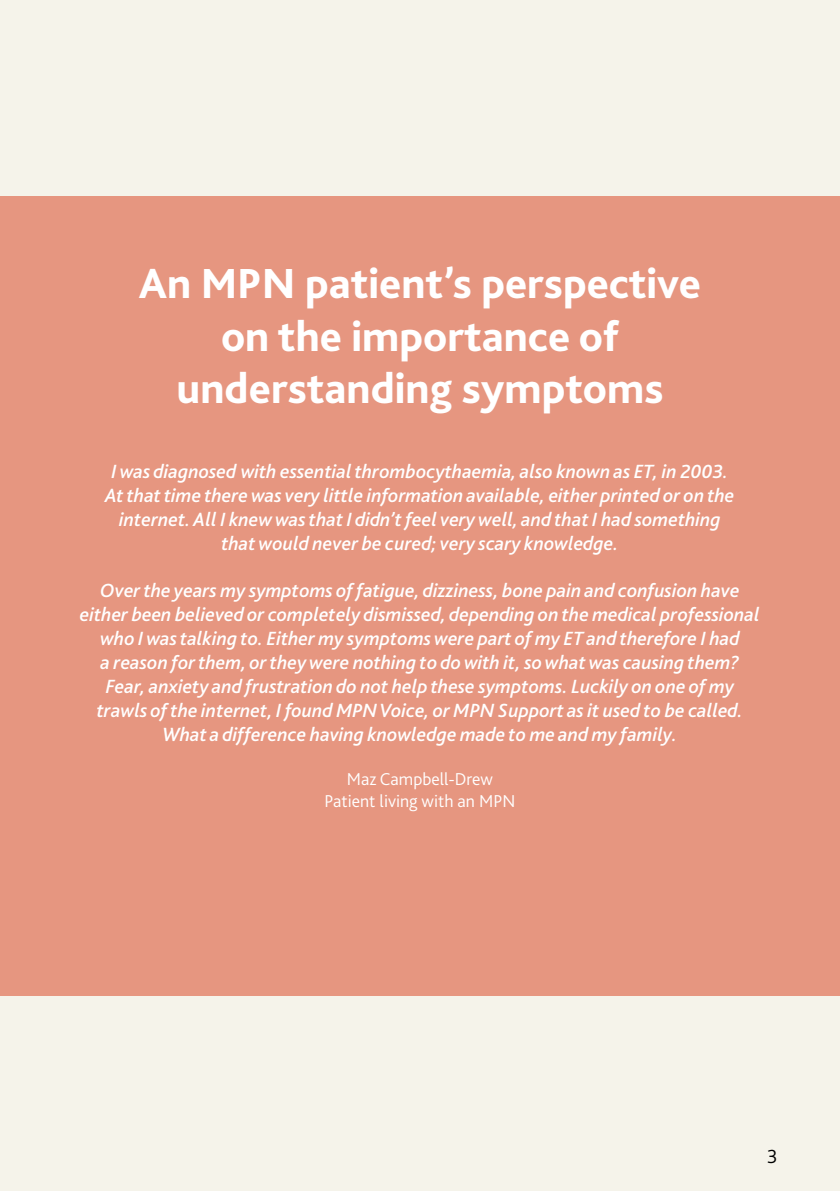
<style>
.page{position:relative;width:840px;height:1191px;background:#fff}
.page>*{position:absolute;margin:0;border:0;box-sizing:border-box;transform-origin:0 0}
.t1{font:800 44px/52.8px "Bliss 2";color:#fff;text-align:center}
.t2{font:italic 500 20px/24px "Bliss 2";color:#fff;text-align:center}
.t3{font:300 20px "Bliss 2";color:#000}
.t4{font:300 18px/21.6px "Bliss 2";color:#fff;text-align:center}
</style>
<div class="page">
<div style="left:0;top:0;width:839px;height:1191px;background:#f5f3ea"></div>
<div style="left:0;top:196px;width:839px;height:799px;background:#e69680"></div>
<h1 class="t1" style="left:139px;top:255px;width:563px">An MPN patient’s perspective on the importance of understanding symptoms</h1>
<p class="t2" style="left:105px;top:459px;width:630px">I was diagnosed with essential thrombocythaemia, also known as ET, in 2003.<br>At that time there was very little information available, either printed or on the internet. All I knew was that I didn’t feel very well, and that I had something that would never be cured; very scary knowledge.</p>
<p class="t2" style="left:80px;top:577px;width:681px">Over the years my symptoms of fatigue, dizziness, bone pain and confusion have either been believed or completely dismissed, depending on the medical professional who I was talking to. Either my symptoms were part of my ET and therefore I had<br>a reason for them, or they were nothing to do with it, so what was causing them?<br>Fear, anxiety and frustration do not help these symptoms. Luckily on one of my trawls of the internet, I found MPN Voice, or MPN Support as it used to be called.<br>What a difference having knowledge made to me and my family.</p>
<p class="t4" style="left:324px;top:768px;width:192px">Maz Campbell-Drew<br>Patient living with an MPN</p>
<p class="t3" style="left:766px;top:1143px;width:12px">3</p>
</div>
